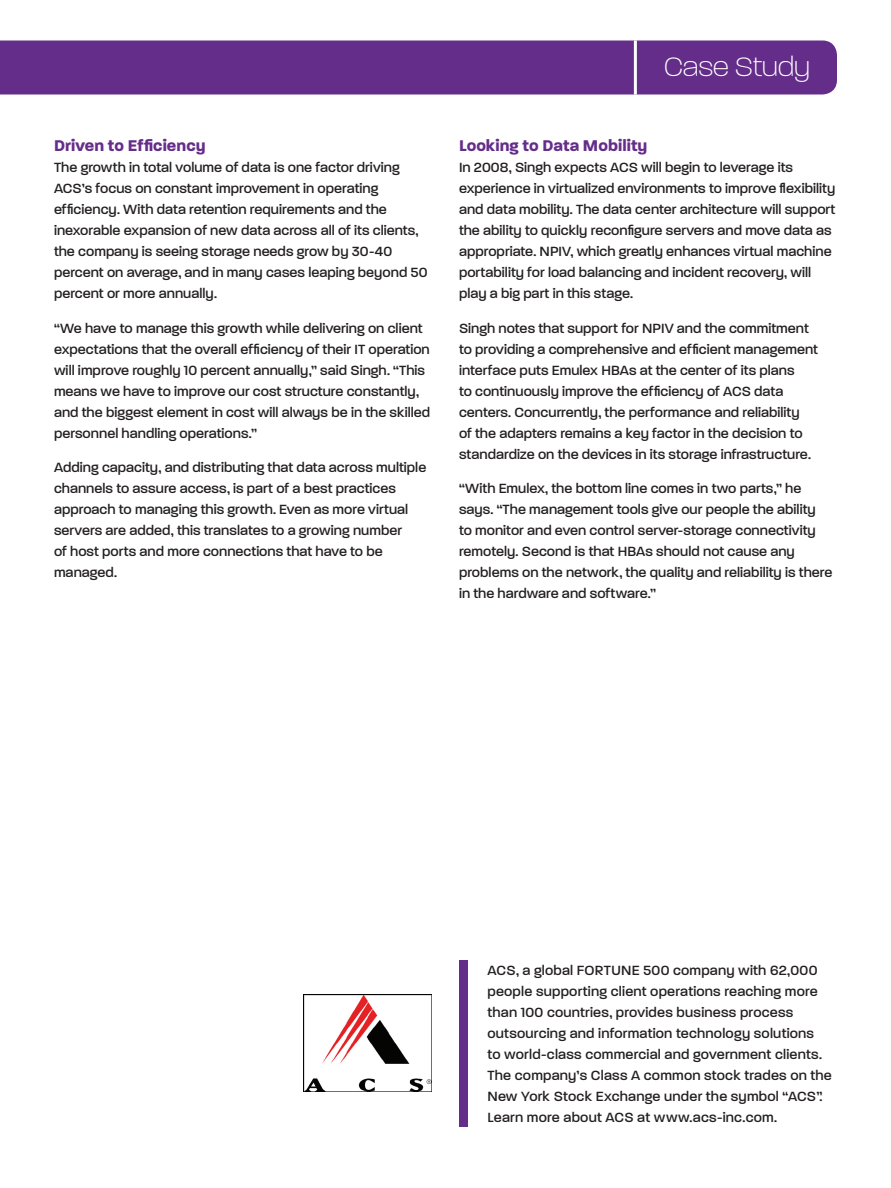
<style>
.page{position:relative;width:891px;height:1188px;background:#fff}
.page>*{position:absolute;margin:0;border:0;box-sizing:border-box;transform-origin:0 0}
.t1{font:200 36px "Paralucent";letter-spacing:.005em;color:#fff}
.t2{font:700 21px "Paralucent";letter-spacing:.005em;color:#642d89}
.t3{font:500 18px/21px "Paralucent";color:#231f20}
</style>
<div class="page">
<div style="left:0;top:40px;width:837px;height:54px;background:#642d89"></div>
<hr style="left:634px;top:40px;width:3px;height:54px;background:#fff">
<div style="left:459px;top:961px;width:8px;height:166px;background:#642d89"></div>
<img style="left:304px;top:994px;width:128px;height:97px">
<p class="t2" style="left:54px;top:134px;width:153px">Driven to Efficiency</p>
<p class="t3" style="left:54px;top:157px;width:375px">The growth in total volume of data is one factor driving ACS’s focus on constant improvement in operating efficiency. With data retention requirements and the inexorable expansion of new data across all of its clients, the company is seeing storage needs grow by 30-40 percent on average, and in many cases leaping beyond 50 percent or more annually.</p>
<p class="t3" style="left:54px;top:317px;width:378px">“We have to manage this growth while delivering on client expectations that the overall efficiency of their IT operation will improve roughly 10 percent annually,” said Singh. “This means we have to improve our cost structure constantly, and the biggest element in cost will always be in the skilled personnel handling operations.”</p>
<p class="t3" style="left:54px;top:457px;width:374px">Adding capacity, and distributing that data across multiple channels to assure access, is part of a best practices approach to managing this growth. Even as more virtual servers are added, this translates to a growing number<br>of host ports and more connections that have to be managed.</p>
<h1 class="t1" style="left:664px;top:47px;width:147px">Case Study</h1>
<p class="t2" style="left:459px;top:134px;width:190px">Looking to Data Mobility</p>
<p class="t3" style="left:459px;top:157px;width:378px">In 2008, Singh expects ACS will begin to leverage its experience in virtualized environments to improve flexibility and data mobility. The data center architecture will support the ability to quickly reconfigure servers and move data as appropriate. NPIV, which greatly enhances virtual machine portability for load balancing and incident recovery, will play a big part in this stage.</p>
<p class="t3" style="left:459px;top:317px;width:361px">Singh notes that support for NPIV and the commitment to providing a comprehensive and efficient management interface puts Emulex HBAs at the center of its plans<br>to continuously improve the efficiency of ACS data centers. Concurrently, the performance and reliability<br>of the adapters remains a key factor in the decision to standardize on the devices in its storage infrastructure.</p>
<p class="t3" style="left:459px;top:478px;width:375px">“With Emulex, the bottom line comes in two parts,” he says. “The management tools give our people the ability to monitor and even control server-storage connectivity remotely. Second is that HBAs should not cause any problems on the network, the quality and reliability is there in the hardware and software.”</p>
<p class="t3" style="left:487px;top:959px;width:346px">ACS, a global FORTUNE 500 company with 62,000 people supporting client operations reaching more than 100 countries, provides business process outsourcing and information technology solutions<br>to world-class commercial and government clients.<br>The company’s Class A common stock trades on the New York Stock Exchange under the symbol “ACS”.<br>Learn more about ACS at www.acs-inc.com.</p>
</div>
